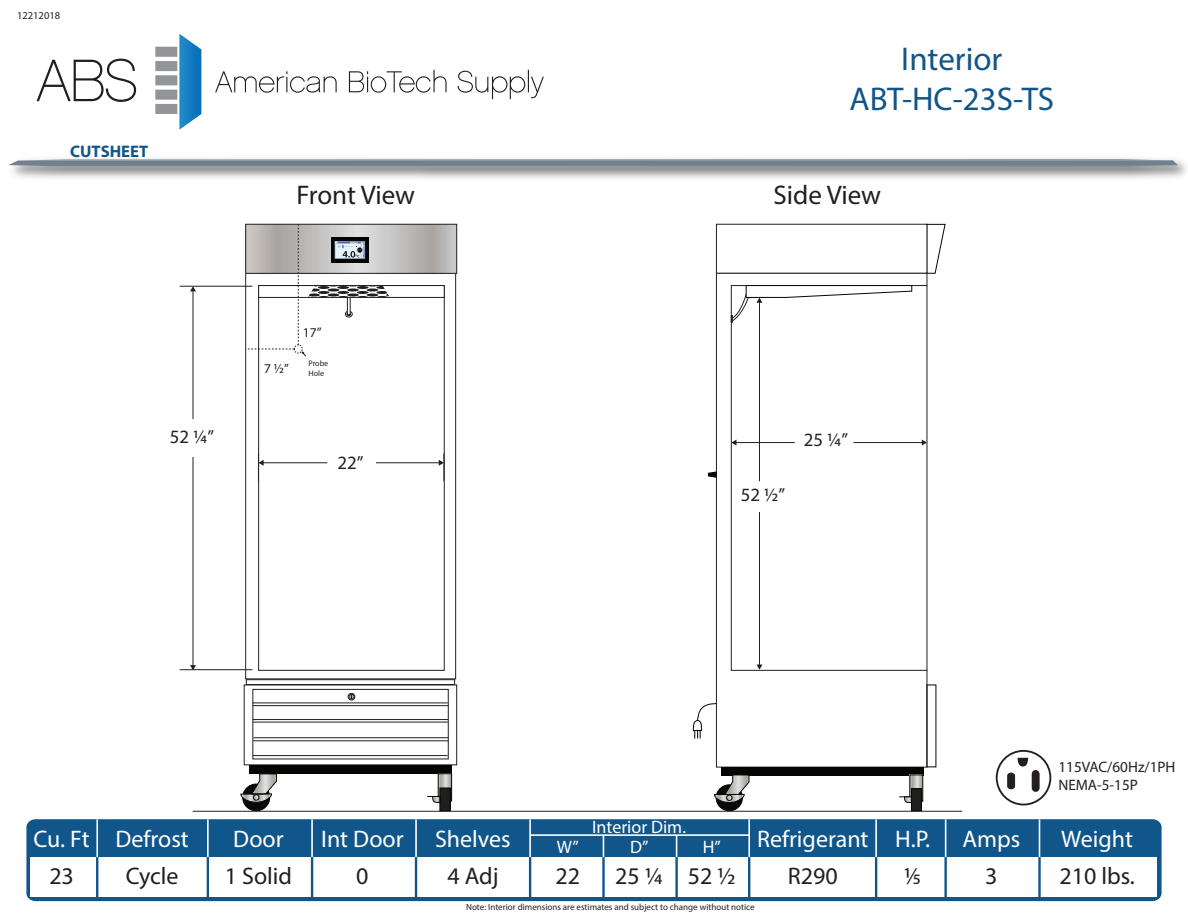
<style>
.page{position:relative;width:1188px;height:918px;background:#fff}
.page>*{position:absolute;margin:0;border:0;box-sizing:border-box;transform-origin:0 0}
.t1{font:33px/39.6px "Myriad Pro";color:#11568a;text-align:center}
.t2{font:27px "Myriad Pro";color:#231f20}
.t3{font:24px "Myriad Pro";color:#fff}
.t4{font:24px "Myriad Pro";color:#231f20}
.t5{font:18.75px "Myriad Pro";color:#231f20}
.t6{font:18px/19.5px "Myriad Pro";color:#fff;text-align:center}
.t7{font:700 16.8px "Myriad Pro";color:#11568a}
.t8{font:15.15px/18.1px "Myriad Pro";color:#231f20}
.t9{font:13.5px "Myriad Pro";color:#231f20}
.t10{font:10.5px "Myriad Pro";color:#231f20}
.t11{font:9px "Myriad Pro";color:#211e1e}
.t12{font:8.1px/9.6px "Myriad Pro";color:#211e1e}
.s1{font-size:13.8px}
</style>
<div class="page">
<div style="left:26px;top:819px;width:1136px;height:82px;background:#11568a"></div>
<div style="left:30px;top:857px;width:1127px;height:40px;background:#fff"></div>
<hr style="left:96px;top:857px;width:2px;height:41px;background:#11568a">
<hr style="left:207px;top:857px;width:2px;height:41px;background:#11568a">
<hr style="left:311px;top:857px;width:2px;height:41px;background:#11568a">
<hr style="left:415px;top:857px;width:2px;height:41px;background:#11568a">
<hr style="left:529px;top:857px;width:2px;height:41px;background:#11568a">
<hr style="left:602px;top:857px;width:3px;height:41px;background:#11568a">
<hr style="left:675px;top:857px;width:3px;height:41px;background:#11568a">
<hr style="left:748px;top:857px;width:2px;height:41px;background:#11568a">
<hr style="left:944px;top:857px;width:3px;height:41px;background:#11568a">
<hr style="left:1038px;top:857px;width:3px;height:41px;background:#11568a">
<hr style="left:875px;top:857px;width:2px;height:41px;background:#11568a">
<hr style="left:748px;top:819px;width:2px;height:38px;background:#fff">
<svg style="left:603px;top:836px;width:1px;height:21px"></svg>
<hr style="left:530px;top:834px;width:219px;height:2px;background:#fff">
<svg style="left:676px;top:836px;width:1px;height:21px"></svg>
<hr style="left:96px;top:819px;width:2px;height:38px;background:#fff">
<hr style="left:207px;top:819px;width:2px;height:38px;background:#fff">
<hr style="left:311px;top:819px;width:2px;height:38px;background:#fff">
<hr style="left:415px;top:819px;width:2px;height:38px;background:#fff">
<hr style="left:529px;top:819px;width:2px;height:38px;background:#fff">
<hr style="left:945px;top:819px;width:1px;height:38px;background:#fff">
<hr style="left:875px;top:819px;width:2px;height:38px;background:#fff">
<hr style="left:1039px;top:819px;width:1px;height:38px;background:#fff">
<svg style="left:37px;top:59px;width:99px;height:43px"></svg>
<svg style="left:215px;top:71px;width:122px;height:22px"></svg>
<svg style="left:349px;top:70px;width:98px;height:23px"></svg>
<svg style="left:458px;top:70px;width:86px;height:29px"></svg>
<div style="left:155px;top:104px;width:22px;height:10px;background:#929497"></div>
<div style="left:155px;top:90px;width:22px;height:10px;background:#929497"></div>
<div style="left:155px;top:75px;width:22px;height:10px;background:#929497"></div>
<div style="left:155px;top:61px;width:22px;height:10px;background:#929497"></div>
<div style="left:155px;top:47px;width:22px;height:10px;background:#929497"></div>
<svg style="left:179px;top:34px;width:22px;height:96px"></svg>
<svg style="left:8px;top:159px;width:1170px;height:7px"></svg>
<div style="left:996px;top:750px;width:55px;height:55px;border:2px solid #231f20;border-radius:50%"></div>
<svg style="left:1017px;top:758px;width:12px;height:9px"></svg>
<svg style="left:1007px;top:773px;width:8px;height:16px"></svg>
<div style="left:1032px;top:770px;width:8px;height:22px;background:#231f20;border-radius:4px"></div>
<svg style="left:926px;top:223px;width:20px;height:51px"></svg>
<div style="left:245px;top:273px;width:211px;height:406px;border:1px solid #211e1e"></div>
<div style="left:246px;top:679px;width:209px;height:6px;border:1px solid #211e1e"></div>
<div style="left:252px;top:689px;width:197px;height:70px;border:1px solid #211e1e"></div>
<hr style="left:252px;top:702px;width:196px;height:1px;background:#211e1e">
<hr style="left:253px;top:705px;width:196px;height:1px;background:#211e1e">
<hr style="left:253px;top:719px;width:195px;height:1px;background:#211e1e">
<hr style="left:253px;top:722px;width:195px;height:1px;background:#211e1e">
<hr style="left:253px;top:737px;width:195px;height:1px;background:#211e1e">
<hr style="left:253px;top:740px;width:195px;height:1px;background:#211e1e">
<hr style="left:253px;top:755px;width:195px;height:1px;background:#211e1e">
<div style="left:258px;top:285px;width:187px;height:386px;border:1px solid #211e1e"></div>
<div style="left:250px;top:765px;width:202px;height:9px;background:#050504"></div>
<svg style="left:716px;top:272px;width:212px;height:496px"></svg>
<div style="left:721px;top:767px;width:203px;height:9px;background:#050504"></div>
<hr style="left:927px;top:286px;width:1px;height:384px;background:#211e1e">
<hr style="left:180px;top:286px;width:72px;height:1px;background:#211e1e">
<hr style="left:180px;top:669px;width:72px;height:1px;background:#211e1e">
<hr style="left:193px;top:457px;width:1px;height:209px;background:#211e1e">
<svg style="left:190px;top:665px;width:6px;height:5px"></svg>
<hr style="left:193px;top:291px;width:1px;height:128px;background:#211e1e">
<svg style="left:190px;top:286px;width:6px;height:5px"></svg>
<hr style="left:759px;top:512px;width:1px;height:153px;background:#211e1e">
<svg style="left:757px;top:665px;width:5px;height:5px"></svg>
<hr style="left:759px;top:302px;width:1px;height:179px;background:#211e1e">
<hr style="left:376px;top:462px;width:64px;height:1px;background:#211e1e">
<svg style="left:439px;top:453px;width:5px;height:28px"></svg>
<hr style="left:263px;top:462px;width:64px;height:1px;background:#211e1e">
<svg style="left:258px;top:453px;width:6px;height:28px"></svg>
<hr style="left:853px;top:442px;width:70px;height:1px;background:#211e1e">
<svg style="left:922px;top:440px;width:5px;height:6px"></svg>
<hr style="left:736px;top:442px;width:59px;height:1px;background:#211e1e">
<svg style="left:731px;top:440px;width:5px;height:6px"></svg>
<svg style="left:692px;top:703px;width:25px;height:36px"></svg>
<svg style="left:731px;top:285px;width:182px;height:38px"></svg>
<div style="left:258px;top:285px;width:187px;height:13px;background:#fff;border:1px solid #231f20"></div>
<svg style="left:390px;top:226px;width:65px;height:46px"></svg>
<div style="left:245px;top:224px;width:212px;height:50px;border:1px solid #231f20"></div>
<div style="left:716px;top:224px;width:211px;height:50px;background:#fff;border:1px solid #231f20"></div>
<div style="left:348px;top:693px;width:7px;height:7px;border:1px solid #231f20;border-radius:50%"></div>
<svg style="left:349px;top:694px;width:5px;height:5px"></svg>
<svg style="left:708px;top:471px;width:9px;height:7px"></svg>
<svg style="left:440px;top:775px;width:10px;height:13px"></svg>
<div style="left:438px;top:773px;width:14px;height:28px;border:1px solid #050604"></div>
<div style="left:440px;top:788px;width:10px;height:23px;background:#211e1e"></div>
<div style="left:439px;top:788px;width:12px;height:23px;border:1px solid #050604"></div>
<svg style="left:427px;top:796px;width:14px;height:7px"></svg>
<svg style="left:240px;top:773px;width:37px;height:38px"></svg>
<div style="left:253px;top:794px;width:6px;height:7px;border:1px solid #050604;border-radius:50%"></div>
<svg style="left:911px;top:776px;width:10px;height:12px"></svg>
<div style="left:909px;top:774px;width:14px;height:28px;border:1px solid #050604"></div>
<div style="left:911px;top:789px;width:10px;height:22px;background:#211e1e"></div>
<div style="left:911px;top:788px;width:11px;height:23px;border:1px solid #050604"></div>
<svg style="left:899px;top:796px;width:13px;height:7px"></svg>
<svg style="left:714px;top:775px;width:35px;height:36px"></svg>
<hr style="left:193px;top:811px;width:769px;height:1px;background:#231f20">
<svg style="left:246px;top:224px;width:144px;height:134px"></svg>
<p class="t10" style="left:17px;top:9px;width:45px">12212018</p>
<h3 class="t7" style="left:70px;top:141px;width:80px">CUTSHEET</h3>
<h1 class="t1" style="left:849px;top:39px;width:206px">Interior<br>ABT-HC-23S-TS</h1>
<h2 class="t2" style="left:296px;top:178px;width:120px">Front View</h2>
<h2 class="t2" style="left:774px;top:178px;width:109px">Side View</h2>
<h3 class="t9" style="left:264px;top:360px;width:26px">7½”</h3>
<h3 class="t9" style="left:303px;top:324px;width:20px">17<span class="s1">”</span></h3>
<p class="t12" style="left:309px;top:359px;width:21px">Probe<br>Hole</p>
<h3 class="t5" style="left:170px;top:425px;width:46px">52 ¼”</h3>
<h3 class="t5" style="left:804px;top:428px;width:46px">25 ¼”</h3>
<h3 class="t5" style="left:337px;top:451px;width:27px">22”</h3>
<h3 class="t5" style="left:741px;top:483px;width:46px">52 ½”</h3>
<h3 class="t8" style="left:1058px;top:757px;width:119px">115VAC/60Hz/1PH<br>NEMA-5-15P</h3>
<h3 class="t6" style="left:592px;top:817px;width:95px">Interior Dim.<br>D”</h3>
<h3 class="t6" style="left:703px;top:837px;width:20px">H”</h3>
<h3 class="t3" style="left:757px;top:824px;width:113px">Refrigerant</h3>
<h3 class="t3" style="left:33px;top:824px;width:157px">Cu. Ft Defrost</h3>
<h3 class="t3" style="left:233px;top:824px;width:52px">Door</h3>
<h3 class="t3" style="left:321px;top:824px;width:84px">Int Door</h3>
<h3 class="t3" style="left:435px;top:824px;width:77px">Shelves</h3>
<h3 class="t6" style="left:557px;top:837px;width:24px">W”</h3>
<h3 class="t3" style="left:895px;top:824px;width:36px">H.P.</h3>
<h3 class="t3" style="left:963px;top:824px;width:59px">Amps</h3>
<h3 class="t3" style="left:1061px;top:824px;width:73px">Weight</h3>
<h3 class="t4" style="left:49px;top:861px;width:26px">23</h3>
<h3 class="t4" style="left:126px;top:861px;width:54px">Cycle</h3>
<h3 class="t4" style="left:225px;top:861px;width:69px">1 Solid</h3>
<h3 class="t4" style="left:356px;top:861px;width:14px">0</h3>
<h3 class="t4" style="left:447px;top:861px;width:53px">4 Adj</h3>
<h3 class="t4" style="left:555px;top:861px;width:26px">22</h3>
<h3 class="t4" style="left:615px;top:861px;width:122px">25 ¼ 52 ½</h3>
<h3 class="t4" style="left:788px;top:861px;width:51px">R290</h3>
<h3 class="t4" style="left:904px;top:861px;width:18px">1⁄5</h3>
<h3 class="t4" style="left:985px;top:861px;width:14px">3</h3>
<h3 class="t4" style="left:1059px;top:861px;width:77px">210 lbs.</h3>
<p class="t11" style="left:466px;top:901px;width:290px">Note: Interior dimensions are estimates and subject to change without notice</p>
</div>
